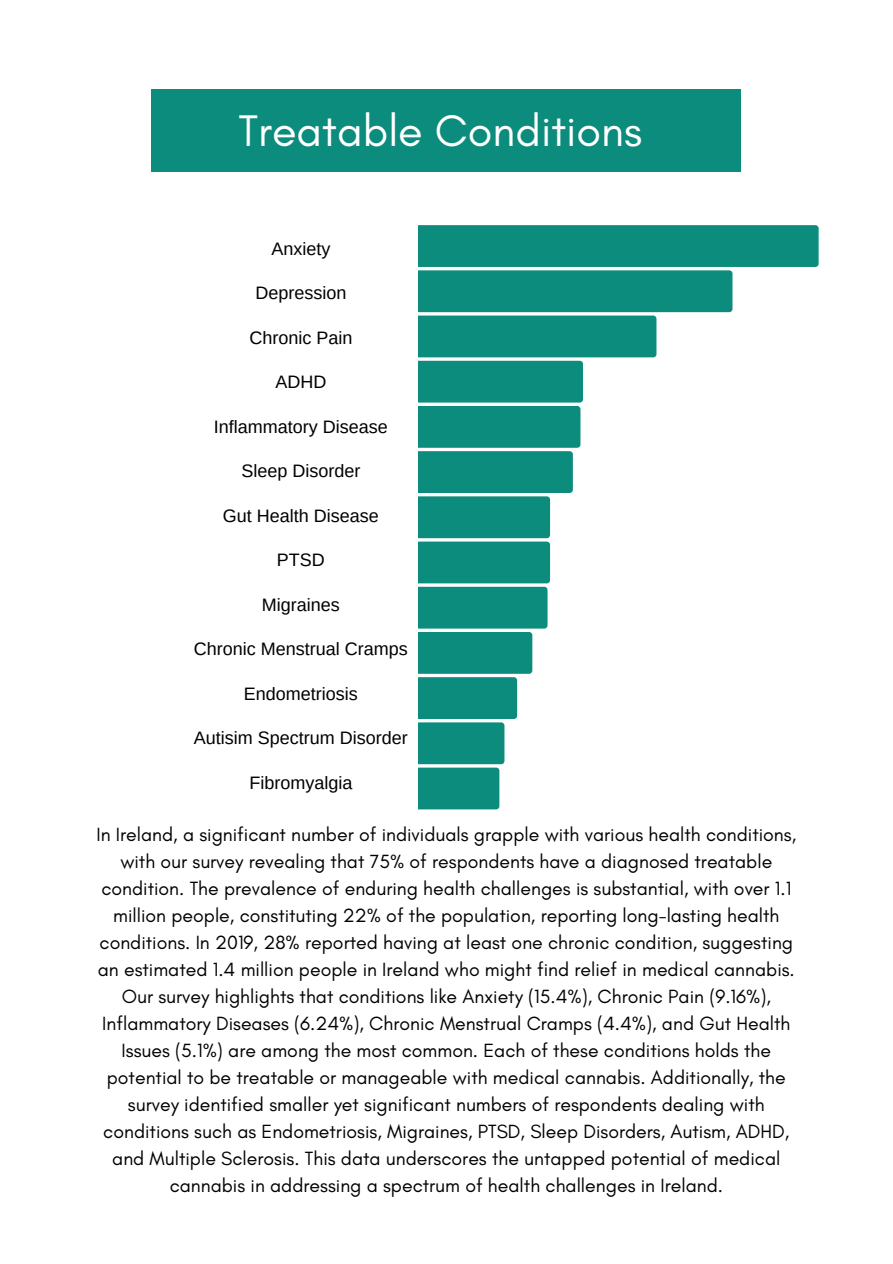
<style>
.page{position:relative;width:893px;height:1264px;background:#fff}
.page>*{position:absolute;margin:0;border:0;box-sizing:border-box;transform-origin:0 0}
.t1{font:45px "Glacial Indifference";color:#fff}
.t2{font:19.5px/27px "Glacial Indifference";color:#000;text-align:center}
.t3{font:18px "Arimo";color:#000}
</style>
<div class="page">
<div style="left:151px;top:89px;width:590px;height:83px;background:#0c8c7c"></div>
<svg style="left:418px;top:225px;width:400px;height:584px"></svg>
<h1 class="t1" style="left:238px;top:103px;width:405px">Treatable Conditions</h1>
<p class="t3" style="left:271px;top:238px;width:60px">Anxiety</p>
<p class="t3" style="left:255px;top:283px;width:92px">Depression</p>
<p class="t3" style="left:249px;top:327px;width:104px">Chronic Pain</p>
<p class="t3" style="left:275px;top:372px;width:52px">ADHD</p>
<p class="t3" style="left:214px;top:416px;width:175px">Inflammatory Disease</p>
<p class="t3" style="left:241px;top:461px;width:120px">Sleep Disorder</p>
<p class="t3" style="left:223px;top:505px;width:157px">Gut Health Disease</p>
<p class="t3" style="left:277px;top:550px;width:49px">PTSD</p>
<p class="t3" style="left:262px;top:594px;width:79px">Migraines</p>
<p class="t3" style="left:194px;top:639px;width:215px">Chronic Menstrual Cramps</p>
<p class="t3" style="left:244px;top:683px;width:115px">Endometriosis</p>
<p class="t3" style="left:194px;top:728px;width:215px">Autisim Spectrum Disorder</p>
<p class="t3" style="left:249px;top:772px;width:104px">Fibromyalgia</p>
<p class="t2" style="left:96px;top:820px;width:701px">In Ireland, a significant number of individuals grapple with various health conditions, with our survey revealing that 75% of respondents have a diagnosed treatable condition. The prevalence of enduring health challenges is substantial, with over 1.1 million people, constituting 22% of the population, reporting long-lasting health conditions. In 2019, 28% reported having at least one chronic condition, suggesting an estimated 1.4 million people in Ireland who might find relief in medical cannabis.<br>Our survey highlights that conditions like Anxiety (15.4%), Chronic Pain (9.16%), Inflammatory Diseases (6.24%), Chronic Menstrual Cramps (4.4%), and Gut Health Issues (5.1%) are among the most common. Each of these conditions holds the potential to be treatable or manageable with medical cannabis. Additionally, the survey identified smaller yet significant numbers of respondents dealing with conditions such as Endometriosis, Migraines, PTSD, Sleep Disorders, Autism, ADHD, and Multiple Sclerosis. This data underscores the untapped potential of medical cannabis in addressing a spectrum of health challenges in Ireland.</p>
</div>
